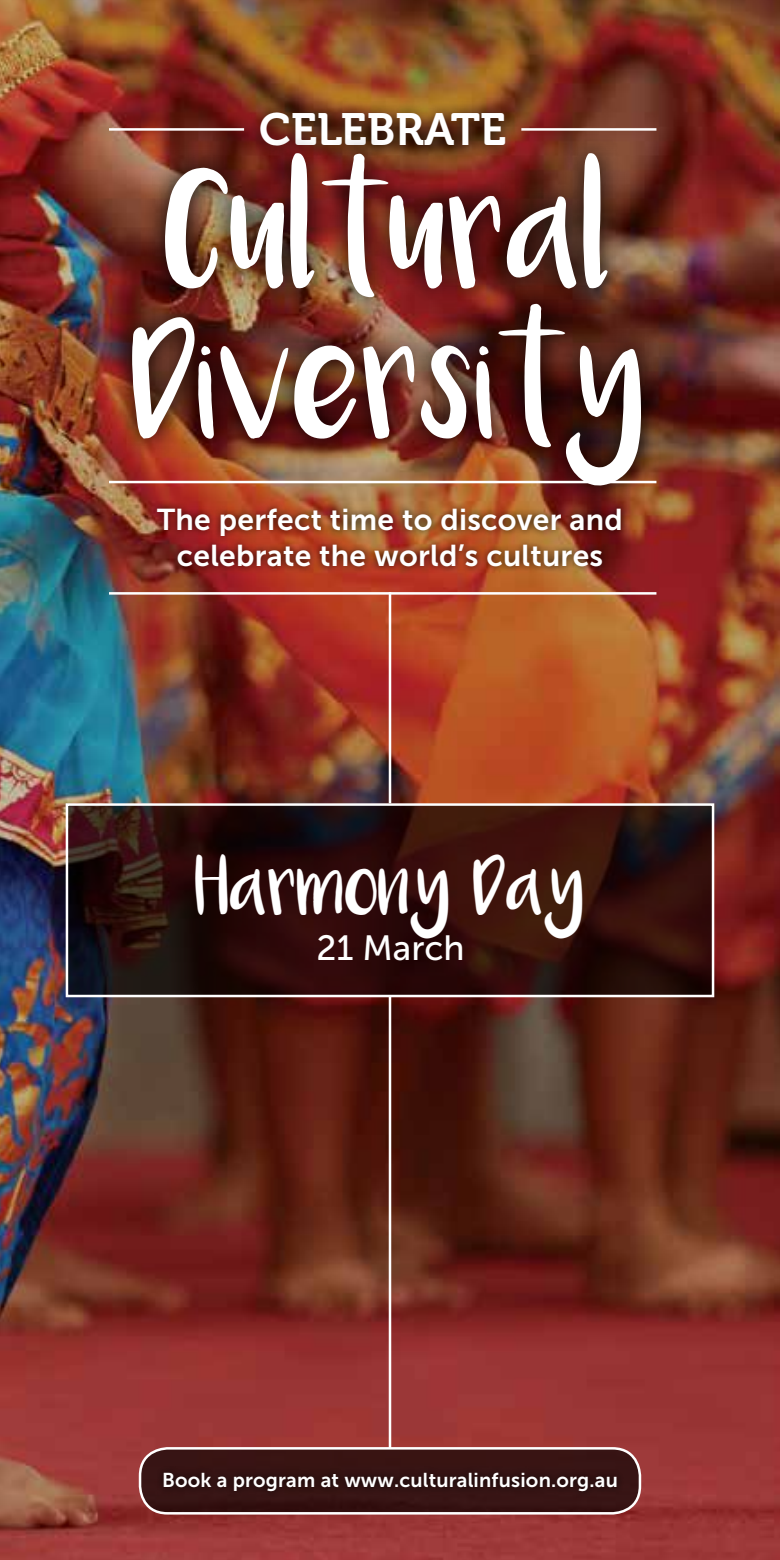
<style>
.page{position:relative;width:780px;height:1560px;background:#fff}
.page>*{position:absolute;margin:0;border:0;box-sizing:border-box;transform-origin:0 0}
.t1{font:90px/150px "Luna";color:#fff;text-align:center}
.t2{font:45px "Luna";color:#fff}
.t3{font:45px "Museo 700";color:#fff}
.t4{font:35px "Museo Sans 500";color:#fff}
.t5{font:30px/36px "Museo Sans 700";letter-spacing:.01em;color:#fff;text-align:center}
.t6{font:20px "Museo Sans 700";letter-spacing:.01em;color:#fff}
</style>
<div class="page">
<img style="left:0;top:0;width:780px;height:1559px">
<div style="left:247px;top:99px;width:270px;height:59px;background:#000;opacity:.75"></div>
<img style="left:109px;top:131px;width:555px;height:378px">
<hr style="left:109px;top:128px;width:135px;height:3px;background:#fff">
<hr style="left:521px;top:128px;width:135px;height:3px;background:#fff">
<hr style="left:109px;top:481px;width:547px;height:2px;background:#fff">
<hr style="left:109px;top:592px;width:547px;height:2px;background:#fff">
<svg style="left:69px;top:806px;width:642px;height:188px;background:#2b0d0b"></svg>
<div style="left:66px;top:803px;width:648px;height:194px;border:2px solid #fff"></div>
<div style="left:140px;top:1447px;width:500px;height:65px;background:#381413;border-radius:28px"></div>
<div style="left:139px;top:1446px;width:502px;height:68px;border:2px solid #fff;border-radius:28px"></div>
<div style="left:150px;top:500px;width:478px;height:73px;background:#000;opacity:.75"></div>
<hr style="left:389px;top:592px;width:2px;height:211px;background:#fff">
<hr style="left:389px;top:995px;width:2px;height:452px;background:#fff">
<div style="left:156px;top:1465px;width:468px;height:33px;background:#000;opacity:.75"></div>
<h2 class="t3" style="left:259px;top:105px;width:248px">CELEBRATE</h2>
<h1 class="t1" style="left:132px;top:182px;width:517px">Cultural<br>Diversity</h1>
<p class="t5" style="left:157px;top:501px;width:467px">The perfect time to discover and celebrate the world’s cultures</p>
<h2 class="t2" style="left:195px;top:873px;width:391px">Harmony Day</h2>
<p class="t4" style="left:316px;top:928px;width:150px">21 March</p>
<p class="t6" style="left:162px;top:1469px;width:457px">Book a program at www.culturalinfusion.org.au</p>
</div>
